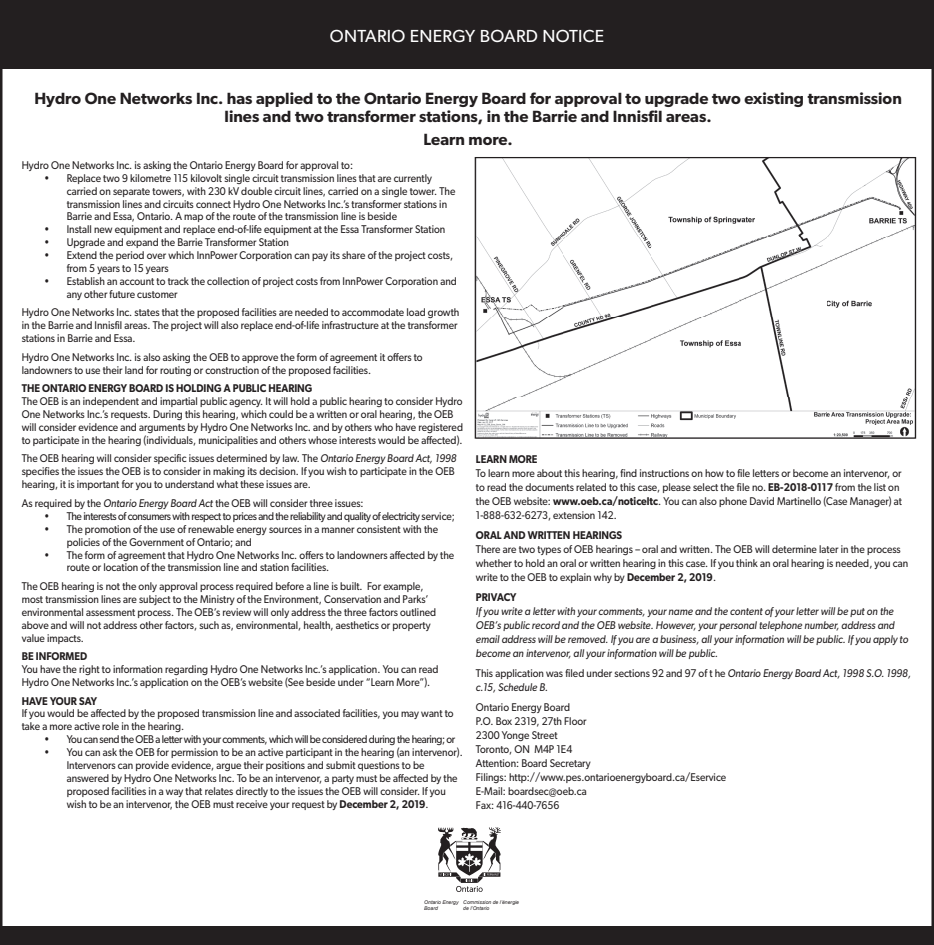
<style>
.page{position:relative;width:934px;height:945px;background:#fff}
.page>*{position:absolute;margin:0;border:0;box-sizing:border-box;transform-origin:0 0}
.t1{font:17.5px "Gibson";letter-spacing:.015em;color:#fff}
.t2{font:600 16.25px/17.5px "Gibson";color:#231f20;text-align:center}
.t3{font:11.25px/12.9px "Gibson";color:#231f20;scale:.9 1}
.t4{font:italic 11.25px/14.1px "Gibson";color:#231f20;scale:.9 1}
.t5{font:11.25px "Gibson";letter-spacing:-.04em;color:#231f20;scale:.9 1}
.t6{font:600 11.25px "Gibson";color:#231f20;scale:.9 1}
.t7{font:italic 5.12px/6.1px "Arial";color:#231f20}
.s1{font-style:italic}
.s2{font-weight:600}
.s3{font-style:normal}
</style>
<div class="page">
<div style="left:2px;top:1px;width:930px;height:68px;background:#231f20"></div>
<div style="left:2px;top:926px;width:931px;height:18px;background:#231f20"></div>
<svg style="left:438px;top:827px;width:63px;height:65px"></svg>
<img style="left:477px;top:159px;width:437px;height:278px">
<div style="left:475px;top:157px;width:441px;height:282px;border:1px solid #231f20"></div>
<h1 class="t1" style="left:330px;top:25px;width:276px">ONTARIO ENERGY BOARD NOTICE</h1>
<h2 class="t2" style="left:34px;top:89px;width:869px">Hydro One Networks Inc. has applied to the Ontario Energy Board for approval to upgrade two existing transmission lines and two transformer stations, in the Barrie and Innisfil areas.</h2>
<h2 class="t2" style="left:423px;top:130px;width:91px">Learn more.</h2>
<p class="t3" style="left:22px;top:158px;width:370px">Hydro One Networks Inc. is asking the Ontario Energy Board for approval to:</p>
<p class="t3" style="left:67px;top:171px;width:433px;text-indent:-22px">• Replace two 9 kilometre 115 kilovolt single circuit transmission lines that are currently carried on separate towers, with 230 kV double circuit lines, carried on a single tower. The transmission lines and circuits connect Hydro One Networks Inc.’s transformer stations in Barrie and Essa, Ontario. A map of the route of the transmission line is beside</p>
<p class="t3" style="left:44px;top:223px;width:447px">• Install new equipment and replace end-of-life equipment at the Essa Transformer Station</p>
<p class="t3" style="left:44px;top:236px;width:273px">• Upgrade and expand the Barrie Transformer Station</p>
<p class="t3" style="left:67px;top:249px;width:431px;text-indent:-22px">• Extend the period over which InnPower Corporation can pay its share of the project costs, from 5 years to 15 years</p>
<p class="t3" style="left:67px;top:275px;width:435px;text-indent:-22px">• Establish an account to track the collection of project costs from InnPower Corporation and any other future customer</p>
<p class="t3" style="left:22px;top:306px;width:488px">Hydro One Networks Inc. states that the proposed facilities are needed to accommodate load growth in the Barrie and Innisfil areas. The project will also replace end-of-life infrastructure at the transformer stations in Barrie and Essa.</p>
<p class="t3" style="left:22px;top:350px;width:447px">Hydro One Networks Inc. is also asking the OEB to approve the form of agreement it offers to landowners to use their land for routing or construction of the proposed facilities.</p>
<p class="t6" style="left:22px;top:382px;width:324px">THE ONTARIO ENERGY BOARD IS HOLDING A PUBLIC HEARING</p>
<p class="t3" style="left:22px;top:395px;width:492px">The OEB is an independent and impartial public agency. It will hold a public hearing to consider Hydro One Networks Inc.’s requests. During this hearing, which could be a written or oral hearing, the OEB will consider evidence and arguments by Hydro One Networks Inc. and by others who have registered to participate in the hearing (individuals, municipalities and others whose interests would be affected).</p>
<p class="t3" style="left:22px;top:452px;width:485px">The OEB hearing will consider specific issues determined by law. The <span class="s1">Ontario Energy Board Act, 1998 </span>specifies the issues the OEB is to consider in making its decision. If you wish to participate in the OEB hearing, it is important for you to understand what these issues are.</p>
<p class="t3" style="left:22px;top:496px;width:381px">As required by the <span class="s1">Ontario Energy Board Act</span> the OEB will consider three issues:</p>
<p class="t5" style="left:44px;top:509px;width:458px">• The interests of consumers with respect to prices and the reliability and quality of electricity service;</p>
<p class="t3" style="left:67px;top:522px;width:414px;text-indent:-22px">• The promotion of the use of renewable energy sources in a manner consistent with the policies of the Government of Ontario; and</p>
<p class="t3" style="left:67px;top:548px;width:432px;text-indent:-22px">• The form of agreement that Hydro One Networks Inc. offers to landowners affected by the route or location of the transmission line and station facilities.</p>
<p class="t3" style="left:22px;top:579px;width:462px">The OEB hearing is not the only approval process required before a line is built. For example, most transmission lines are subject to the Ministry of the Environment, Conservation and Parks’ environmental assessment process. The OEB’s review will only address the three factors outlined above and will not address other factors, such as, environmental, health, aesthetics or property value impacts.</p>
<p class="t6" style="left:22px;top:650px;width:74px">BE INFORMED</p>
<p class="t3" style="left:22px;top:663px;width:465px">You have the right to information regarding Hydro One Networks Inc.’s application. You can read<br>Hydro One Networks Inc.’s application on the OEB’s website (See beside under “Learn More”).</p>
<p class="t6" style="left:22px;top:694px;width:85px">HAVE YOUR SAY</p>
<p class="t3" style="left:22px;top:707px;width:481px">If you would be affected by the proposed transmission line and associated facilities, you may want to take a more active role in the hearing.</p>
<p class="t5" style="left:44px;top:733px;width:458px">• You can send the OEB a letter with your comments, which will be considered during the hearing; or</p>
<p class="t3" style="left:67px;top:746px;width:442px;text-indent:-22px">• You can ask the OEB for permission to be an active participant in the hearing (an intervenor).<br>Intervenors can provide evidence, argue their positions and submit questions to be answered by Hydro One Networks Inc. To be an intervenor, a party must be affected by the proposed facilities in a way that relates directly to the issues the OEB will consider. If you wish to be an intervenor, the OEB must receive your request by <span class="s2">December 2, 2019</span>.</p>
<p class="t6" style="left:476px;top:452px;width:70px">LEARN MORE</p>
<p class="t3" style="left:476px;top:466px;width:475px;line-height:14.1px">To learn more about this hearing, find instructions on how to file letters or become an intervenor, or to read the documents related to this case, please select the file no. <span class="s2">EB-2018-0117</span> from the list on the OEB website: <span class="s2">www.oeb.ca/noticeltc</span>. You can also phone David Martinello (Case Manager) at 1-888-632-6273, extension 142.</p>
<p class="t6" style="left:476px;top:528px;width:164px">ORAL AND WRITTEN HEARINGS</p>
<p class="t3" style="left:476px;top:542px;width:482px;line-height:14.1px">There are two types of OEB hearings – oral and written. The OEB will determine later in the process whether to hold an oral or written hearing in this case. If you think an oral hearing is needed, you can write to the OEB to explain why by <span class="s2">December 2, 2019</span>.</p>
<p class="t6" style="left:476px;top:590px;width:47px">PRIVACY</p>
<p class="t4" style="left:476px;top:604px;width:482px">If you write a letter with your comments, your name and the content of your letter will be put on the OEB’s public record and the OEB website. However, your personal telephone number, address and email address will be removed. If you are a business, all your information will be public. If you apply to become an intervenor, all your information will be public.</p>
<p class="t4" style="left:476px;top:666px;width:485px"><span class="s3">This application was filed under sections 92 and 97 of t he</span> Ontario Energy Board Act, 1998 S.O. 1998, c.15, Schedule B.</p>
<p class="t3" style="left:476px;top:700px;width:279px;line-height:14.1px">Ontario Energy Board<br>P.O. Box 2319, 27th Floor<br>2300 Yonge Street<br>Toronto, ON M4P 1E4<br>Attention: Board Secretary<br>Filings: http://www.pes.ontarioenergyboard.ca/Eservice<br>E-Mail: boardsec@oeb.ca<br>Fax: 416-440-7656</p>
<p class="t7" style="left:424px;top:899px;width:36px">Ontario Energy<br>Board</p>
<p class="t7" style="left:463px;top:899px;width:57px">Commission de l’énergie de l’Ontario</p>
</div>
